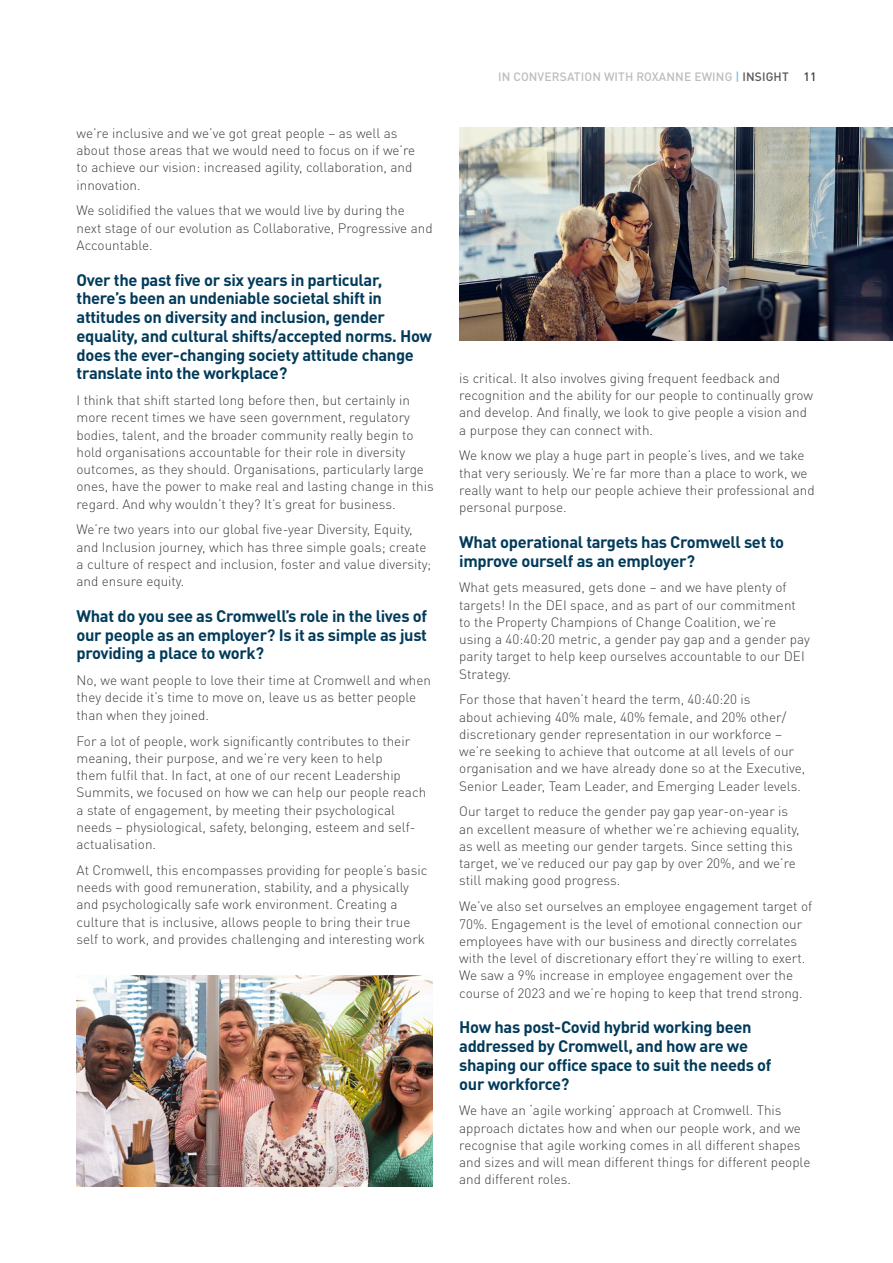
<style>
.page{position:relative;width:893px;height:1263px;background:#fff}
.page>*{position:absolute;margin:0;border:0;box-sizing:border-box;transform-origin:0 0}
.Subheaders{font:700 16.5px/18.8px "DINOT";letter-spacing:-.02em;color:#023b5a}
.Body{font:300 13.5px/17.2px "DINOT";color:#3e3e3f}
.t1{font:500 12px "DINOT";letter-spacing:.01em;color:#bcbdc0}
.t2{font:500 12px "DINOT";letter-spacing:.01em;color:#57585a}
.s1{color:#6ec5e9}
.s2{color:#3e3e3f}
</style>
<div class="page">
<img style="left:459px;top:128px;width:434px;height:212px">
<img style="left:77px;top:975px;width:356px;height:211px">
<hr style="left:77px;top:94px;width:739px;height:1px;background:#bcbdc0">
<p class="Body" style="left:77px;top:124px;width:340px">we’re inclusive and we’ve got great people – as well as about those areas that we would need to focus on if we’re to achieve our vision: increased agility, collaboration, and innovation.</p>
<p class="Body" style="left:77px;top:202px;width:358px">We solidified the values that we would live by during the next stage of our evolution as Collaborative, Progressive and<br>Accountable.</p>
<p class="Subheaders" style="left:77px;top:270px;width:357px">Over the past five or six years in particular, there’s been an undeniable societal shift in attitudes on diversity and inclusion, gender equality, and cultural shifts/accepted norms. How does the ever-changing society attitude change translate into the workplace?</p>
<p class="Body" style="left:77px;top:392px;width:359px">I think that shift started long before then, but certainly in more recent times we have seen government, regulatory bodies, talent, and the broader community really begin to hold organisations accountable for their role in diversity outcomes, as they should. Organisations, particularly large ones, have the power to make real and lasting change in this regard. And why wouldn’t they? It’s great for business.</p>
<p class="Body" style="left:77px;top:521px;width:356px">We’re two years into our global five-year Diversity, Equity, and Inclusion journey, which has three simple goals; create a culture of respect and inclusion, foster and value diversity; and ensure equity.</p>
<p class="Subheaders" style="left:77px;top:606px;width:352px;text-align:justify">What do you see as Cromwell’s role in the lives of our people as an employer? Is it as simple as just providing a place to work?</p>
<p class="Body" style="left:77px;top:672px;width:356px">No, we want people to love their time at Cromwell and when they decide it’s time to move on, leave us as better people than when they joined.</p>
<p class="Body" style="left:77px;top:732px;width:351px">For a lot of people, work significantly contributes to their meaning, their purpose, and we’re very keen to help<br>them fulfil that. In fact, at one of our recent Leadership Summits, we focused on how we can help our people reach a state of engagement, by meeting their psychological needs – physiological, safety, belonging, esteem and self&shy;actualisation.</p>
<p class="Body" style="left:77px;top:861px;width:352px">At Cromwell, this encompasses providing for people’s basic needs with good remuneration, stability, and a physically and psychologically safe work environment. Creating a culture that is inclusive, allows people to bring their true self to work, and provides challenging and interesting work</p>
<p class="t1" style="left:498px;top:69px;width:24px">IN CON</p>
<p class="t1" style="left:538px;top:69px;width:15px">VERSATION</p>
<p class="t1" style="left:604px;top:69px;width:9px">WITH</p>
<p class="t1" style="left:636px;top:69px;width:32px">ROXANNE</p>
<p class="t1" style="left:694px;top:69px;width:16px">EWING</p>
<p class="t2" style="left:735px;top:69px;width:83px"><span class="s1">|</span> INSIGHT <span class="s2">11</span></p>
<p class="Body" style="left:459px;top:369px;width:355px">is critical. It also involves giving frequent feedback and recognition and the ability for our people to continually grow and develop. And finally, we look to give people a vision and a purpose they can connect with.</p>
<p class="Body" style="left:459px;top:447px;width:357px">We know we play a huge part in people’s lives, and we take that very seriously. We’re far more than a place to work, we really want to help our people achieve their professional and personal purpose.</p>
<p class="Subheaders" style="left:459px;top:532px;width:326px">What operational targets has Cromwell set to improve ourself as an employer?</p>
<p class="Body" style="left:459px;top:579px;width:352px">What gets measured, gets done – and we have plenty of targets! In the DEI space, and as part of our commitment to the Property Champions of Change Coalition, we’re using a 40:40:20 metric, a gender pay gap and a gender pay parity target to help keep ourselves accountable to our DEI Strategy.</p>
<p class="Body" style="left:459px;top:691px;width:347px">For those that haven’t heard the term, 40:40:20 is<br>about achieving 40% male, 40% female, and 20% other/ discretionary gender representation in our workforce – we’re seeking to achieve that outcome at all levels of our organisation and we have already done so at the Executive, Senior Leader, Team Leader, and Emerging Leader levels.</p>
<p class="Body" style="left:459px;top:803px;width:342px">Our target to reduce the gender pay gap year-on-year is an excellent measure of whether we’re achieving equality, as well as meeting our gender targets. Since setting this target, we’ve reduced our pay gap by over 20%, and we’re still making good progress.</p>
<p class="Body" style="left:459px;top:898px;width:355px">We’ve also set ourselves an employee engagement target of 70%. Engagement is the level of emotional connection our employees have with our business and directly correlates with the level of discretionary effort they’re willing to exert.<br>We saw a 9% increase in employee engagement over the course of 2023 and we’re hoping to keep that trend strong.</p>
<p class="Subheaders" style="left:459px;top:1017px;width:314px">How has post-Covid hybrid working been addressed by Cromwell, and how are we shaping our office space to suit the needs of our workforce?</p>
<p class="Body" style="left:459px;top:1102px;width:353px">We have an ‘agile working’ approach at Cromwell. This approach dictates how and when our people work, and we recognise that agile working comes in all different shapes and sizes and will mean different things for different people and different roles.</p>
</div>
